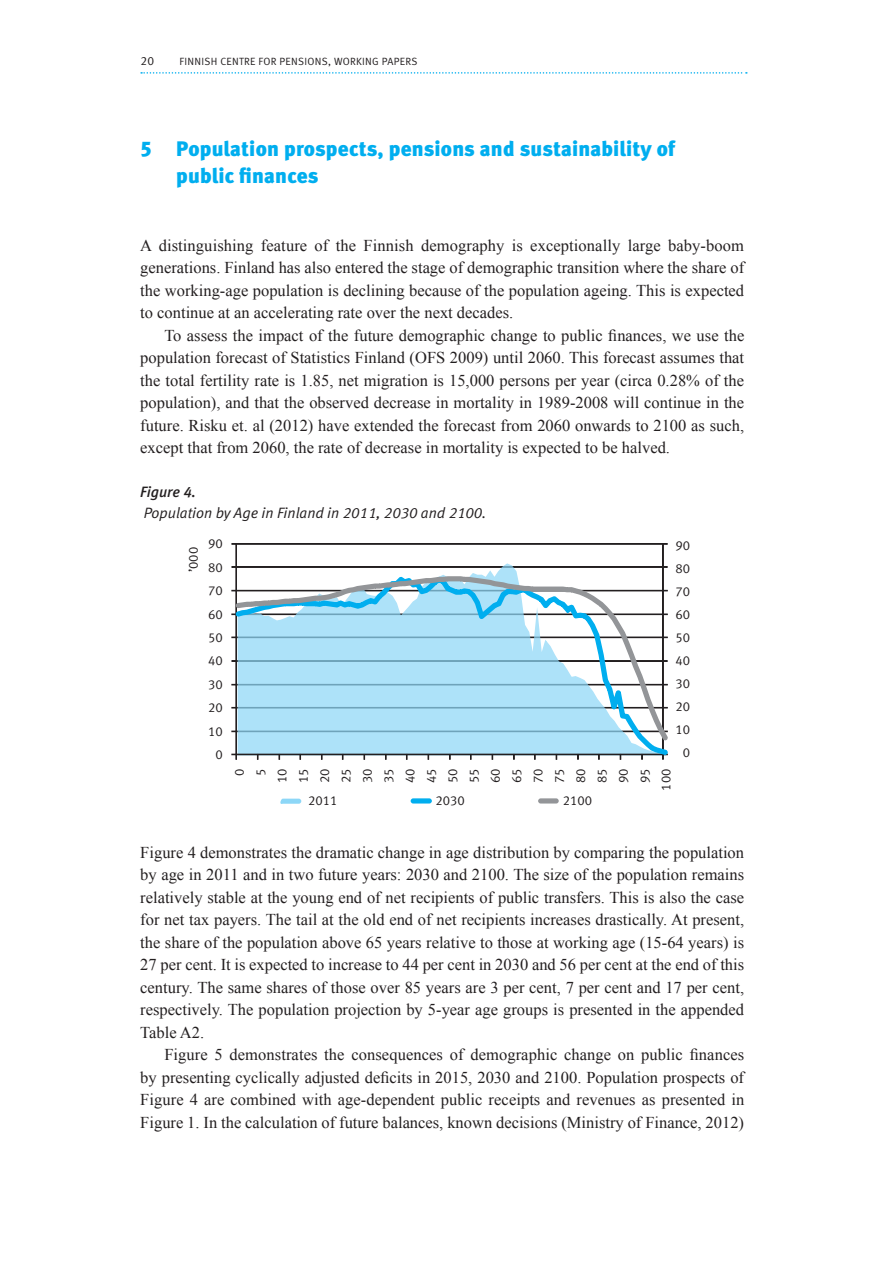
<style>
.page{position:relative;width:893px;height:1263px;background:#fff}
.page>*{position:absolute;margin:0;border:0;box-sizing:border-box;transform-origin:0 0}
.t1{font:21px/27px "Meta Black LF";letter-spacing:.01em;color:#00aeef}
.t2{font:16.5px/22.5px "Times New Roman";color:#231f20;text-align:justify}
.t3{font:italic 15px "Meta Normal LF";color:#231f20}
.t4{font:italic 15px "Meta Medium LF";color:#231f20}
.t5{font:13.05px/21.3px "Meta Normal LF";color:#231f20;text-align:right}
.t6{font:12px "Meta Normal LF";color:#231f20}
.t7{font:10.5px "Meta Normal LF";letter-spacing:.03em;color:#231f20}
</style>
<div class="page">
<svg style="left:141px;top:72px;width:606px;height:2px"></svg>
<div style="left:236px;top:543px;width:431px;height:1px;border:1px solid #231f20"></div>
<div style="left:662px;top:543px;width:2px;height:212px;border:1px solid #231f20"></div>
<div style="left:235px;top:543px;width:2px;height:212px;border:1px solid #231f20"></div>
<svg style="left:235px;top:548px;width:433px;height:211px"></svg>
<svg style="left:236px;top:575px;width:432px;height:167px"></svg>
<div style="left:411px;top:798px;width:21px;height:5px;border:2px solid #00aeef;border-radius:2px"></div>
<div style="left:538px;top:798px;width:21px;height:5px;border:2px solid #939598;border-radius:2px"></div>
<svg style="left:280px;top:798px;width:22px;height:6px"></svg>
<p class="t6" style="left:140px;top:54px;width:15px">20</p>
<p class="t7" style="left:179px;top:56px;width:239px">FINNISH CENTRE FOR PENSIONS, WORKING PAPERS</p>
<p class="t1" style="left:176px;top:135px;width:500px;text-indent:-36px">5 Population prospects, pensions and sustainability of public finances</p>
<p class="t2" style="left:140px;top:234px;width:605px">A distinguishing feature of the Finnish demography is exceptionally large baby-boom generations. Finland has also entered the stage of demographic transition where the share of the working-age population is declining because of the population ageing. This is expected to continue at an accelerating rate over the next decades.</p>
<p class="t2" style="left:140px;top:324px;width:605px;text-indent:24px">To assess the impact of the future demographic change to public finances, we use the population forecast of Statistics Finland (OFS 2009) until 2060. This forecast assumes that the total fertility rate is 1.85, net migration is 15,000 persons per year (circa 0.28% of the population), and that the observed decrease in mortality in 1989-2008 will continue in the future. Risku et. al (2012) have extended the forecast from 2060 onwards to 2100 as such, except that from 2060, the rate of decrease in mortality is expected to be halved.</p>
<p class="t4" style="left:140px;top:483px;width:57px">Figure 4.</p>
<p class="t3" style="left:144px;top:504px;width:344px">Population by Age in Finland in 2011, 2030 and 2100.</p>
<p class="t5" style="left:182px;top:572px;width:27px;rotate:-90deg">’000</p>
<p class="t5" style="left:208px;top:533px;width:16px">90</p>
<p class="t5" style="left:208px;top:556px;width:16px">80</p>
<p class="t5" style="left:208px;top:580px;width:16px">70</p>
<p class="t5" style="left:208px;top:603px;width:16px">60</p>
<p class="t5" style="left:208px;top:627px;width:16px">50</p>
<p class="t5" style="left:208px;top:650px;width:16px">40</p>
<p class="t5" style="left:208px;top:674px;width:16px">30</p>
<p class="t5" style="left:208px;top:697px;width:16px">20</p>
<p class="t5" style="left:208px;top:720px;width:16px">10</p>
<p class="t5" style="left:216px;top:744px;width:9px">0</p>
<p class="t5" style="left:676px;top:534px;width:16px">90</p>
<p class="t5" style="left:676px;top:557px;width:16px">80</p>
<p class="t5" style="left:676px;top:580px;width:16px">70</p>
<p class="t5" style="left:676px;top:603px;width:16px">60</p>
<p class="t5" style="left:676px;top:626px;width:16px">50</p>
<p class="t5" style="left:676px;top:650px;width:16px">40</p>
<p class="t5" style="left:676px;top:673px;width:16px">30</p>
<p class="t5" style="left:676px;top:696px;width:16px">20</p>
<p class="t5" style="left:676px;top:719px;width:16px">10</p>
<p class="t5" style="left:229px;top:790px;width:24px;rotate:-90deg">0<br>5<br>10<br>15<br>20<br>25<br>30<br>35<br>40<br>45<br>50<br>55<br>60<br>65<br>70<br>75<br>80<br>85<br>90<br>95<br>100</p>
<p class="t5" style="left:308px;top:790px;width:31px">2011</p>
<p class="t5" style="left:435px;top:790px;width:31px">2030</p>
<p class="t5" style="left:563px;top:790px;width:31px">2100</p>
<p class="t5" style="left:683px;top:742px;width:9px">0</p>
<p class="t2" style="left:140px;top:841px;width:605px">Figure 4 demonstrates the dramatic change in age distribution by comparing the population by age in 2011 and in two future years: 2030 and 2100. The size of the population remains relatively stable at the young end of net recipients of public transfers. This is also the case for net tax payers. The tail at the old end of net recipients increases drastically. At present, the share of the population above 65 years relative to those at working age (15-64 years) is 27 per cent. It is expected to increase to 44 per cent in 2030 and 56 per cent at the end of this century. The same shares of those over 85 years are 3 per cent, 7 per cent and 17 per cent, respectively. The population projection by 5-year age groups is presented in the appended Table A2.</p>
<p class="t2" style="left:140px;top:1043px;width:606px;text-indent:24px">Figure 5 demonstrates the consequences of demographic change on public finances by presenting cyclically adjusted deficits in 2015, 2030 and 2100. Population prospects of Figure 4 are combined with age-dependent public receipts and revenues as presented in Figure 1. In the calculation of future balances, known decisions (Ministry of Finance, 2012)</p>
</div>
